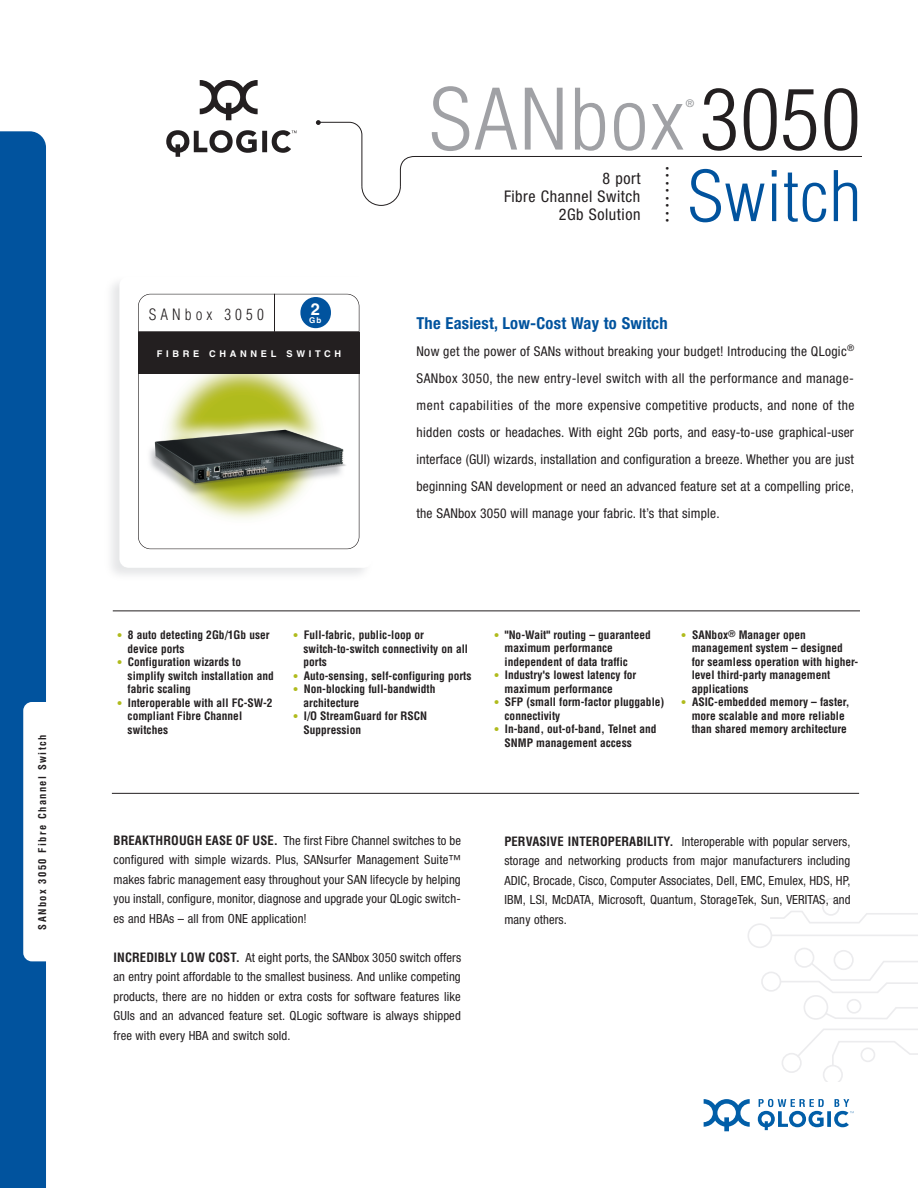
<style>
.page{position:relative;width:918px;height:1188px;background:#fff}
.page>*{position:absolute;margin:0;border:0;box-sizing:border-box;transform-origin:0 0}
.t1{font:300 condensed 82.5px "Helvetica";letter-spacing:.01em;color:#a0a1a5;scale:1.08 1}
.t2{font:300 condensed 67.95px "Helvetica";letter-spacing:.01em;color:#01539e;scale:1.08 1}
.t3{font:700 16.65px "Helvetica";color:#fff}
.t4{font:700 condensed 16.5px "Helvetica Neue";letter-spacing:.015em;color:#01539e}
.t5{font:condensed 16.05px/18px "Helvetica Neue";letter-spacing:.035em;color:#231f20;text-align:right}
.t6{font:300 condensed 15.3px "Helvetica";letter-spacing:.265em;color:#231f20}
.t7{font:condensed 13.5px/27px "Helvetica Neue";letter-spacing:.015em;color:#231f20;text-align:justify}
.t8{font:condensed 12.6px/19.5px "Helvetica Neue";letter-spacing:.01em;color:#231f20;text-align:justify}
.t9{font:700 condensed 11.4px/13.5px "Helvetica";color:#231f20}
.t10{font:700 condensed 10.5px "Helvetica";letter-spacing:.135em;color:#231f20}
.t11{font:10.5px "Helvetica";color:#939598}
.t12{font:700 9.3px "Helvetica";letter-spacing:.39em;color:#fff}
.t13{font:700 7.95px "Helvetica";color:#fff}
.t14{font:300 7.5px/7.5px "Helvetica";color:#231f20;text-align:justify}
.s1{color:#231f20}
.s2{font-size:10.5px;color:#b0bb1d}
.s3{font-size:9px}
.s4{font-family:"Helvetica";font-weight:700}
</style>
<div class="page">
<svg style="left:797px;top:1029px;width:121px;height:38px"></svg>
<svg style="left:823px;top:1007px;width:95px;height:12px"></svg>
<svg style="left:779px;top:961px;width:139px;height:32px"></svg>
<hr style="left:771px;top:935px;width:147px;height:1px;background:#ececee">
<div style="left:804px;top:995px;width:24px;height:25px;border:2px solid #ececee;border-radius:50%"></div>
<div style="left:747px;top:923px;width:25px;height:25px;border:2px solid #ececee;border-radius:50%"></div>
<div style="left:823px;top:1065px;width:20px;height:20px;border:2px solid #ececee;border-radius:50%"></div>
<div style="left:782px;top:1053px;width:20px;height:20px;border:2px solid #ececee;border-radius:50%"></div>
<div style="left:761px;top:972px;width:20px;height:20px;border:2px solid #ececee;border-radius:50%"></div>
<div style="left:794px;top:948px;width:20px;height:20px;border:2px solid #ececee;border-radius:50%"></div>
<div style="left:822px;top:898px;width:18px;height:18px;border:2px solid #ececee;border-radius:50%"></div>
<div style="left:834px;top:950px;width:20px;height:20px;border:2px solid #ececee;border-radius:50%"></div>
<div style="left:847px;top:999px;width:14px;height:15px;border:2px solid #ececee;border-radius:50%"></div>
<div style="left:861px;top:1047px;width:14px;height:15px;border:2px solid #ececee;border-radius:50%"></div>
<svg style="left:770px;top:910px;width:148px;height:13px"></svg>
<div style="left:0;top:131px;width:46px;height:1057px;background:#01539e"></div>
<div style="left:23px;top:702px;width:41px;height:259px;background:#fff;border-radius:9px"></div>
<img style="left:111px;top:283px;width:279px;height:329px">
<img style="left:147px;top:374px;width:210px;height:156px">
<div style="left:138px;top:294px;width:221px;height:255px;border:1px solid #231f20;border-radius:13px"></div>
<hr style="left:139px;top:373px;width:220px;height:1px;background:#231f20">
<div style="left:300px;top:297px;width:31px;height:31px;background:#01539e;border-radius:15px"></div>
<hr style="left:274px;top:294px;width:1px;height:38px;background:#231f20">
<div style="left:138px;top:332px;width:221px;height:41px;background:#231f20"></div>
<hr style="left:112px;top:793px;width:747px;height:1px;background:#231f20">
<svg style="left:316px;top:120px;width:545px;height:86px"></svg>
<div style="left:687px;top:1082px;width:195px;height:76px;background:#fff"></div>
<svg style="left:704px;top:1099px;width:46px;height:32px"></svg>
<svg style="left:758px;top:1099px;width:96px;height:31px"></svg>
<hr style="left:113px;top:611px;width:747px;height:1px;background:#231f20">
<svg style="left:200px;top:80px;width:58px;height:40px"></svg>
<svg style="left:166px;top:130px;width:131px;height:27px"></svg>
<p class="t10" style="left:36px;top:930px;width:196px;rotate:-90deg">SANbox 3050 Fibre Channel Switch</p>
<h1 class="t1" style="left:428px;top:73px;width:402px">SANbox <span class="s1">3050</span></h1>
<p class="t11" style="left:686px;top:100px;width:9px">®</p>
<h3 class="t3" style="left:311px;top:303px;width:11px">2</h3>
<p class="t6" style="left:149px;top:306px;width:116px">SANbox 3050</p>
<p class="t12" style="left:157px;top:350px;width:186px">FIBRE CHANNEL SWITCH</p>
<p class="t13" style="left:309px;top:317px;width:14px">Gb</p>
<p class="t5" style="left:504px;top:171px;width:138px">8 port<br>Fibre Channel Switch<br>2Gb Solution</p>
<p class="t14" style="left:665px;top:165px;width:5px">• • • • • • • •</p>
<h2 class="t2" style="left:687px;top:158px;width:163px">Switch</h2>
<h3 class="t4" style="left:416px;top:317px;width:253px">The Easiest, Low-Cost Way to Switch</h3>
<p class="t7" style="left:416px;top:339px;width:440px">Now get the power of SANs without breaking your budget! Introducing the QLogic<sup>® </sup>SANbox 3050, the new entry-level switch with all the performance and manage&shy;ment capabilities of the more expensive competitive products, and none of the hidden costs or headaches. With eight 2Gb ports, and easy-to-use graphical-user interface (GUI) wizards, installation and configuration a breeze. Whether you are just beginning SAN development or need an advanced feature set at a compelling price, the SANbox 3050 will manage your fabric. It’s that simple.</p>
<p class="t9" style="left:128px;top:628px;width:143px;text-indent:-10px"><span class="s2">•</span> 8 auto detecting 2Gb/1Gb user device ports</p>
<p class="t9" style="left:128px;top:655px;width:148px;text-indent:-10px"><span class="s2">•</span> Configuration wizards to simplify switch installation and fabric scaling</p>
<p class="t9" style="left:128px;top:696px;width:147px;text-indent:-10px"><span class="s2">•</span> Interoperable with all FC-SW-2 compliant Fibre Channel switches</p>
<p class="t9" style="left:304px;top:628px;width:166px;text-indent:-10px"><span class="s2">•</span> Full-fabric, public-loop or switch-to-switch connectivity on all ports</p>
<p class="t9" style="left:293px;top:669px;width:180px"><span class="s2">•</span> Auto-sensing, self-configuring ports</p>
<p class="t9" style="left:304px;top:682px;width:133px;text-indent:-10px"><span class="s2">•</span> Non-blocking full-bandwidth architecture</p>
<p class="t9" style="left:304px;top:709px;width:125px;text-indent:-10px"><span class="s2">•</span> I/O StreamGuard for RSCN<br>Suppression</p>
<p class="t9" style="left:505px;top:628px;width:148px;text-indent:-10px"><span class="s2">•</span> "No-Wait" routing – guaranteed maximum performance independent of data traffic</p>
<p class="t9" style="left:505px;top:669px;width:133px;text-indent:-10px"><span class="s2">•</span> Industry's lowest latency for maximum performance</p>
<p class="t9" style="left:505px;top:696px;width:161px;text-indent:-10px"><span class="s2">•</span> SFP (small form-factor pluggable) connectivity</p>
<p class="t9" style="left:505px;top:723px;width:153px;text-indent:-10px"><span class="s2">•</span> In-band, out-of-band, Telnet and<br>SNMP management access</p>
<p class="t9" style="left:692px;top:628px;width:168px;text-indent:-10px"><span class="s2">•</span> SANbox<span class="s3">®</span> Manager open management system – designed for seamless operation with higher&shy;level third-party management applications</p>
<p class="t9" style="left:692px;top:696px;width:159px;text-indent:-10px"><span class="s2">•</span> ASIC-embedded memory – faster, more scalable and more reliable than shared memory architecture</p>
<p class="t8" style="left:114px;top:832px;width:349px"><span class="s4">BREAKTHROUGH EASE OF USE.</span> The first Fibre Channel switches to be configured with simple wizards. Plus, SANsurfer Management Suite™ makes fabric management easy throughout your SAN lifecycle by helping you install, configure, monitor, diagnose and upgrade your QLogic switch&shy;es and HBAs – all from ONE application!</p>
<p class="t8" style="left:114px;top:949px;width:349px"><span class="s4">INCREDIBLY LOW COST.</span> At eight ports, the SANbox 3050 switch offers an entry point affordable to the smallest business. And unlike competing products, there are no hidden or extra costs for software features like GUIs and an advanced feature set. QLogic software is always shipped free with every HBA and switch sold.</p>
<p class="t8" style="left:504px;top:833px;width:348px"><span class="s4">PERVASIVE INTEROPERABILITY.</span> Interoperable with popular servers, storage and networking products from major manufacturers including ADIC, Brocade, Cisco, Computer Associates, Dell, EMC, Emulex, HDS, HP, IBM, LSI, McDATA, Microsoft, Quantum, StorageTek, Sun, VERITAS, and many others.</p>
</div>
